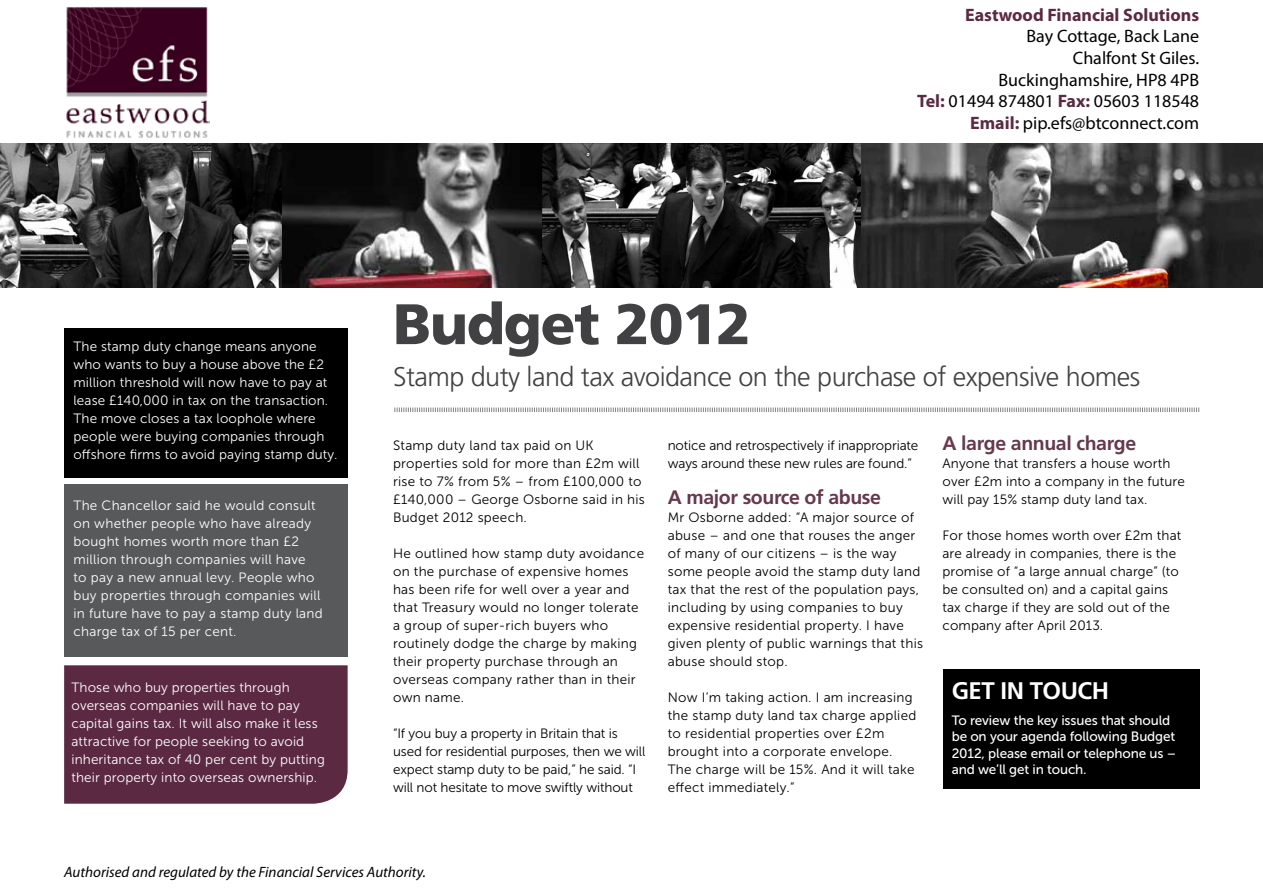
<style>
.page{position:relative;width:1263px;height:893px;background:#fff}
.page>*{position:absolute;margin:0;border:0;box-sizing:border-box;transform-origin:0 0}
.t1{font:900 57px "Frutiger";letter-spacing:-.02em;color:#414042}
.t2{font:300 27px "Frutiger";letter-spacing:-.02em;color:#414042}
.t3{font:700 24px "Frutiger";letter-spacing:-.02em;color:#fff}
.t4{font:700 19.5px "Frutiger";letter-spacing:-.02em;color:#66394d}
.t5{font:18px/21.6px "Myriad Pro";color:#000;text-align:right}
.t6{font:700 18px "Myriad Pro";color:#5b2a42}
.t7{font:italic 15px "Myriad Pro";color:#000}
.t8{font:13.5px/18px "Museo Sans 300";letter-spacing:.02em;color:#000}
.t9{font:13.5px/18px "Museo Sans 300";letter-spacing:.01em;color:#fff}
.t10{font:13.5px/18px "Museo Sans 300";letter-spacing:-.01em;color:#000}
.t11{font:13.5px/16.5px "Museo Sans 500";letter-spacing:-.01em;color:#fff}
.s1{font-weight:700;color:#5b2a42}
</style>
<div class="page">
<img style="left:547px;top:144px;width:716px;height:144px">
<img style="left:282px;top:144px;width:265px;height:144px">
<img style="left:0;top:144px;width:282px;height:144px">
<svg style="left:394px;top:407px;width:805px;height:5px"></svg>
<div style="left:943px;top:670px;width:256px;height:119px;background:#000"></div>
<div style="left:64px;top:665px;width:284px;height:139px;background:#5b2a42"></div>
<div style="left:64px;top:328px;width:284px;height:150px;background:#000"></div>
<div style="left:64px;top:484px;width:284px;height:173px;background:#58595b"></div>
<img style="left:66px;top:7px;width:144px;height:131px">
<h3 class="t6" style="left:965px;top:3px;width:236px">Eastwood Financial Solutions</h3>
<h3 class="t5" style="left:917px;top:25px;width:283px">Bay Cottage, Back Lane<br>Chalfont St Giles.<br>Buckinghamshire, HP8 4PB<br><span class="s1">Tel:</span> 01494 874801 <span class="s1">Fax:</span> 05603 118548<br><span class="s1">Email:</span> pip.efs@btconnect.com</h3>
<p class="t9" style="left:73px;top:337px;width:265px">The stamp duty change means anyone who wants to buy a house above the £2 million threshold will now have to pay at lease £140,000 in tax on the transaction.<br>The move closes a tax loophole where people were buying companies through offshore firms to avoid paying stamp duty.</p>
<p class="t9" style="left:73px;top:497px;width:251px">The Chancellor said he would consult on whether people who have already bought homes worth more than £2 million through companies will have<br>to pay a new annual levy. People who buy properties through companies will in future have to pay a stamp duty land charge tax of 15 per cent.</p>
<p class="t9" style="left:71px;top:678px;width:255px">Those who buy properties through overseas companies will have to pay capital gains tax. It will also make it less attractive for people seeking to avoid inheritance tax of 40 per cent by putting their property into overseas ownership.</p>
<h1 class="t1" style="left:393px;top:290px;width:359px">Budget 2012</h1>
<h2 class="t2" style="left:393px;top:362px;width:749px">Stamp duty land tax avoidance on the purchase of expensive homes</h2>
<p class="t8" style="left:393px;top:436px;width:253px">Stamp duty land tax paid on UK properties sold for more than £2m will rise to 7% from 5% – from £100,000 to £140,000 – George Osborne said in his<br>Budget 2012 speech.</p>
<p class="t8" style="left:393px;top:544px;width:253px">He outlined how stamp duty avoidance on the purchase of expensive homes has been rife for well over a year and that Treasury would no longer tolerate a group of super-rich buyers who routinely dodge the charge by making their property purchase through an overseas company rather than in their own name.</p>
<p class="t10" style="left:393px;top:724px;width:254px">“If you buy a property in Britain that is used for residential purposes, then we will expect stamp duty to be paid,” he said. “I will not hesitate to move swiftly without</p>
<p class="t10" style="left:668px;top:436px;width:252px">notice and retrospectively if inappropriate ways around these new rules are found.”</p>
<h3 class="t4" style="left:668px;top:486px;width:215px">A major source of abuse</h3>
<p class="t8" style="left:668px;top:508px;width:257px">Mr Osborne added: “A major source of abuse – and one that rouses the anger of many of our citizens – is the way some people avoid the stamp duty land tax that the rest of the population pays, including by using companies to buy expensive residential property. I have given plenty of public warnings that this abuse should stop.</p>
<p class="t8" style="left:668px;top:688px;width:250px">Now I’m taking action. I am increasing the stamp duty land tax charge applied to residential properties over £2m brought into a corporate envelope.<br>The charge will be 15%. And it will take effect immediately.”</p>
<h3 class="t4" style="left:942px;top:432px;width:195px">A large annual charge</h3>
<p class="t8" style="left:942px;top:454px;width:244px">Anyone that transfers a house worth over £2m into a company in the future will pay 15% stamp duty land tax.</p>
<p class="t8" style="left:942px;top:526px;width:240px">For those homes worth over £2m that are already in companies, there is the promise of “a large annual charge” (to be consulted on) and a capital gains tax charge if they are sold out of the company after April 2013.</p>
<h3 class="t3" style="left:952px;top:677px;width:159px">GET IN TOUCH</h3>
<p class="t11" style="left:952px;top:712px;width:226px">To review the key issues that should be on your agenda following Budget<br>2012, please email or telephone us – and we’ll get in touch.</p>
<p class="t7" style="left:64px;top:863px;width:363px">Authorised and regulated by the Financial Services Authority.</p>
</div>
